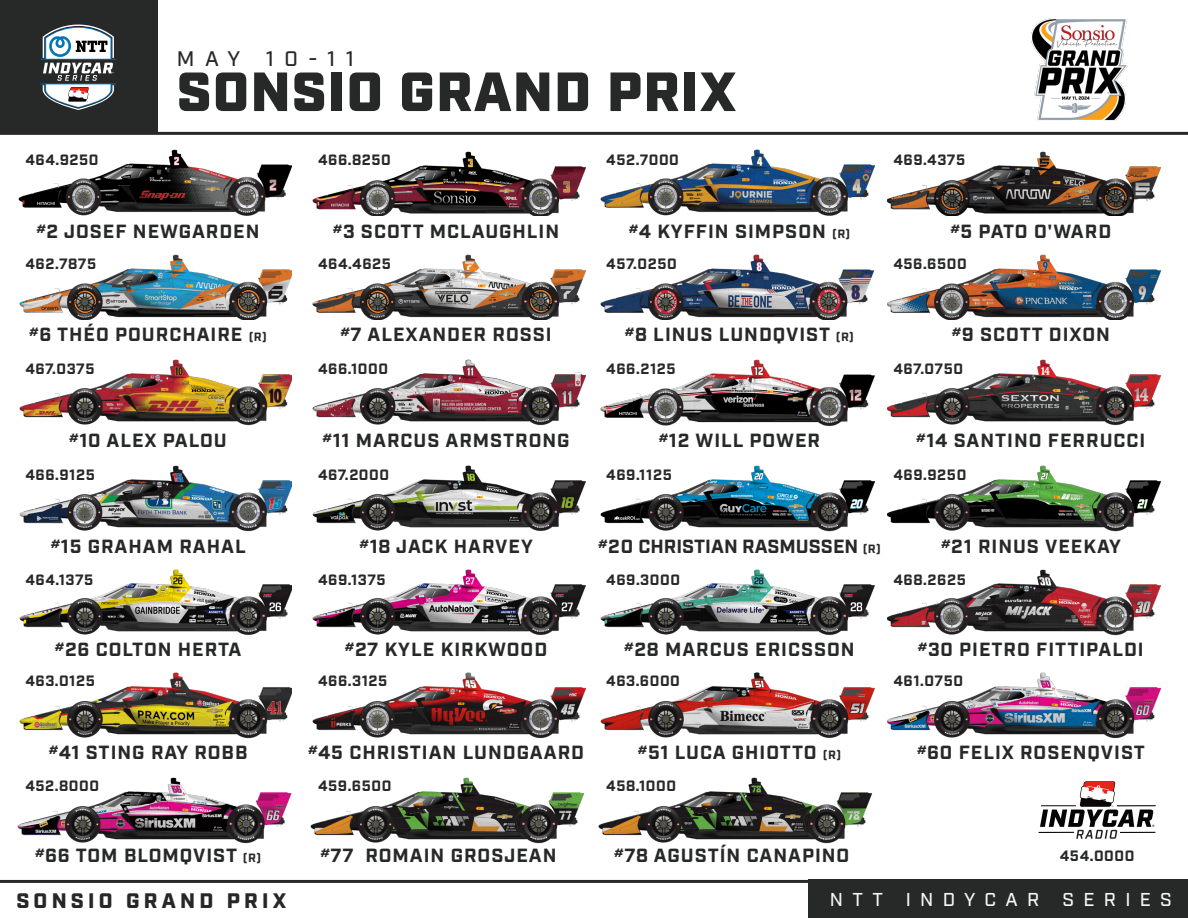
<style>
.page{position:relative;width:1188px;height:918px;background:#fff}
.page>*{position:absolute;margin:0;border:0;box-sizing:border-box;transform-origin:0 0}
.t1{font:900 55.05px "Industry";letter-spacing:.03em;color:#272928}
.t2{font:900 21px "Industry";letter-spacing:.2em;color:#262827}
.t3{font:500 21px "Industry";letter-spacing:.5em;color:#272928}
.t4{font:700 19.05px "Industry";letter-spacing:.05em;color:#272928}
.t5{font:700 19.05px "Industry";color:#272928}
.t6{font:700 19.05px "Industry";letter-spacing:.02em;color:#272928}
.t7{font:500 18.6px "Industry";letter-spacing:.5em;color:#f5f7f7}
.t8{font:700 15px "Industry";letter-spacing:.04em;color:#272928}
.s1{font-size:12px}
</style>
<div class="page">
<svg style="left:0;top:880px;width:809px;height:38px"></svg>
<svg style="left:0;top:0;width:1188px;height:135px"></svg>
<div style="left:809px;top:880px;width:379px;height:38px;background:#272928"></div>
<img style="left:18px;top:149px;width:274px;height:67px">
<img style="left:312px;top:151px;width:275px;height:65px">
<img style="left:600px;top:149px;width:276px;height:67px">
<img style="left:887px;top:151px;width:275px;height:65px">
<img style="left:19px;top:254px;width:273px;height:66px">
<img style="left:312px;top:254px;width:275px;height:66px">
<img style="left:600px;top:254px;width:275px;height:66px">
<img style="left:887px;top:254px;width:275px;height:66px">
<img style="left:19px;top:359px;width:273px;height:67px">
<img style="left:312px;top:359px;width:275px;height:67px">
<img style="left:600px;top:359px;width:275px;height:67px">
<img style="left:887px;top:359px;width:275px;height:67px">
<img style="left:19px;top:465px;width:273px;height:67px">
<img style="left:312px;top:465px;width:274px;height:67px">
<img style="left:600px;top:465px;width:276px;height:67px">
<img style="left:887px;top:465px;width:275px;height:67px">
<img style="left:19px;top:569px;width:273px;height:67px">
<img style="left:312px;top:569px;width:274px;height:67px">
<img style="left:600px;top:569px;width:275px;height:67px">
<img style="left:887px;top:569px;width:274px;height:67px">
<img style="left:17px;top:778px;width:275px;height:66px">
<img style="left:310px;top:778px;width:275px;height:66px">
<img style="left:598px;top:778px;width:275px;height:66px">
<img style="left:19px;top:672px;width:273px;height:67px">
<img style="left:312px;top:672px;width:275px;height:67px">
<img style="left:600px;top:672px;width:275px;height:67px">
<img style="left:887px;top:672px;width:275px;height:67px">
<hr style="left:1039px;top:832px;width:35px;height:1px;background:#040503">
<svg style="left:1040px;top:781px;width:114px;height:58px"></svg>
<hr style="left:1120px;top:832px;width:36px;height:1px;background:#040503">
<hr style="left:1117px;top:805px;width:39px;height:1px;background:#040503">
<div style="left:0;top:0;width:157px;height:133px;background:#272928"></div>
<svg style="left:41px;top:25px;width:75px;height:85px"></svg>
<img style="left:1032px;top:19px;width:95px;height:102px">
<p class="t3" style="left:177px;top:46px;width:179px">MAY 10-11</p>
<p class="t1" style="left:177px;top:59px;width:560px">SONSIO GRAND PRIX</p>
<p class="t8" style="left:25px;top:151px;width:75px">464.9250</p>
<p class="t8" style="left:318px;top:151px;width:74px">466.8250</p>
<p class="t8" style="left:606px;top:151px;width:74px">452.7000</p>
<p class="t8" style="left:893px;top:151px;width:73px">469.4375</p>
<p class="t4" style="left:37px;top:220px;width:225px"><sup>#</sup>2 JOSEF NEWGARDEN</p>
<p class="t4" style="left:333px;top:220px;width:228px"><sup>#</sup>3 SCOTT MCLAUGHLIN</p>
<p class="t4" style="left:629px;top:220px;width:223px"><sup>#</sup>4 KYFFIN SIMPSON <span class="s1">(R)</span></p>
<p class="t6" style="left:950px;top:220px;width:162px"><sup>#</sup>5 PATO O'WARD</p>
<p class="t8" style="left:25px;top:255px;width:72px">462.7875</p>
<p class="t8" style="left:318px;top:255px;width:74px">464.4625</p>
<p class="t8" style="left:606px;top:255px;width:72px">457.0250</p>
<p class="t8" style="left:893px;top:255px;width:75px">456.6500</p>
<p class="t4" style="left:29px;top:323px;width:239px"><sup>#</sup>6 THÉO POURCHAIRE <span class="s1">(R)</span></p>
<p class="t4" style="left:340px;top:323px;width:213px"><sup>#</sup>7 ALEXANDER ROSSI</p>
<p class="t4" style="left:625px;top:323px;width:231px"><sup>#</sup>8 LINUS LUNDQVIST <span class="s1">(R)</span></p>
<p class="t4" style="left:952px;top:323px;width:160px"><sup>#</sup>9 SCOTT DIXON</p>
<p class="t8" style="left:25px;top:360px;width:71px">467.0375</p>
<p class="t8" style="left:318px;top:360px;width:72px">466.1000</p>
<p class="t8" style="left:606px;top:360px;width:71px">466.2125</p>
<p class="t8" style="left:893px;top:360px;width:71px">467.0750</p>
<p class="t4" style="left:69px;top:429px;width:159px"><sup>#</sup>10 ALEX PALOU</p>
<p class="t4" style="left:323px;top:429px;width:249px"><sup>#</sup>11 MARCUS ARMSTRONG</p>
<p class="t4" style="left:659px;top:429px;width:163px"><sup>#</sup>12 WILL POWER</p>
<p class="t4" style="left:916px;top:429px;width:231px"><sup>#</sup>14 SANTINO FERRUCCI</p>
<p class="t8" style="left:25px;top:466px;width:71px">466.9125</p>
<p class="t8" style="left:318px;top:466px;width:73px">467.2000</p>
<p class="t8" style="left:606px;top:466px;width:67px">469.1125</p>
<p class="t8" style="left:893px;top:466px;width:74px">469.9250</p>
<p class="t4" style="left:51px;top:535px;width:197px"><sup>#</sup>15 GRAHAM RAHAL</p>
<p class="t4" style="left:360px;top:535px;width:175px"><sup>#</sup>18 JACK HARVEY</p>
<p class="t5" style="left:598px;top:535px;width:284px"><sup>#</sup>20 CHRISTIAN RASMUSSEN <span class="s1">(R)</span></p>
<p class="t4" style="left:941px;top:535px;width:181px"><sup>#</sup>21 RINUS VEEKAY</p>
<p class="t8" style="left:25px;top:570px;width:70px">464.1375</p>
<p class="t8" style="left:318px;top:570px;width:69px">469.1375</p>
<p class="t8" style="left:606px;top:570px;width:75px">469.3000</p>
<p class="t8" style="left:893px;top:570px;width:74px">468.2625</p>
<p class="t4" style="left:55px;top:638px;width:188px"><sup>#</sup>26 COLTON HERTA</p>
<p class="t4" style="left:345px;top:638px;width:204px"><sup>#</sup>27 KYLE KIRKWOOD</p>
<p class="t4" style="left:624px;top:638px;width:232px"><sup>#</sup>28 MARCUS ERICSSON</p>
<p class="t4" style="left:918px;top:638px;width:227px"><sup>#</sup>30 PIETRO FITTIPALDI</p>
<p class="t8" style="left:25px;top:672px;width:71px">463.0125</p>
<p class="t8" style="left:318px;top:672px;width:71px">466.3125</p>
<p class="t8" style="left:606px;top:672px;width:75px">463.6000</p>
<p class="t8" style="left:893px;top:672px;width:71px">461.0750</p>
<p class="t4" style="left:49px;top:741px;width:200px"><sup>#</sup>41 STING RAY ROBB</p>
<p class="t4" style="left:308px;top:741px;width:277px"><sup>#</sup>45 CHRISTIAN LUNDGAARD</p>
<p class="t4" style="left:638px;top:741px;width:205px"><sup>#</sup>51 LUCA GHIOTTO <span class="s1">(R)</span></p>
<p class="t4" style="left:917px;top:741px;width:229px"><sup>#</sup>60 FELIX ROSENQVIST</p>
<p class="t8" style="left:25px;top:777px;width:75px">452.8000</p>
<p class="t8" style="left:318px;top:777px;width:75px">459.6500</p>
<p class="t8" style="left:606px;top:777px;width:71px">458.1000</p>
<p class="t4" style="left:35px;top:844px;width:228px"><sup>#</sup>66 TOM BLOMQVIST <span class="s1">(R)</span></p>
<p class="t4" style="left:320px;top:844px;width:238px"><sup>#</sup>77 ROMAIN GROSJEAN</p>
<p class="t4" style="left:614px;top:844px;width:237px"><sup>#</sup>78 AGUSTÍN CANAPINO</p>
<p class="t8" style="left:1060px;top:847px;width:76px">454.0000</p>
<p class="t2" style="left:16px;top:888px;width:271px">SONSIO GRAND PRIX</p>
<p class="t7" style="left:830px;top:889px;width:344px">NTT INDYCAR SERIES</p>
</div>
